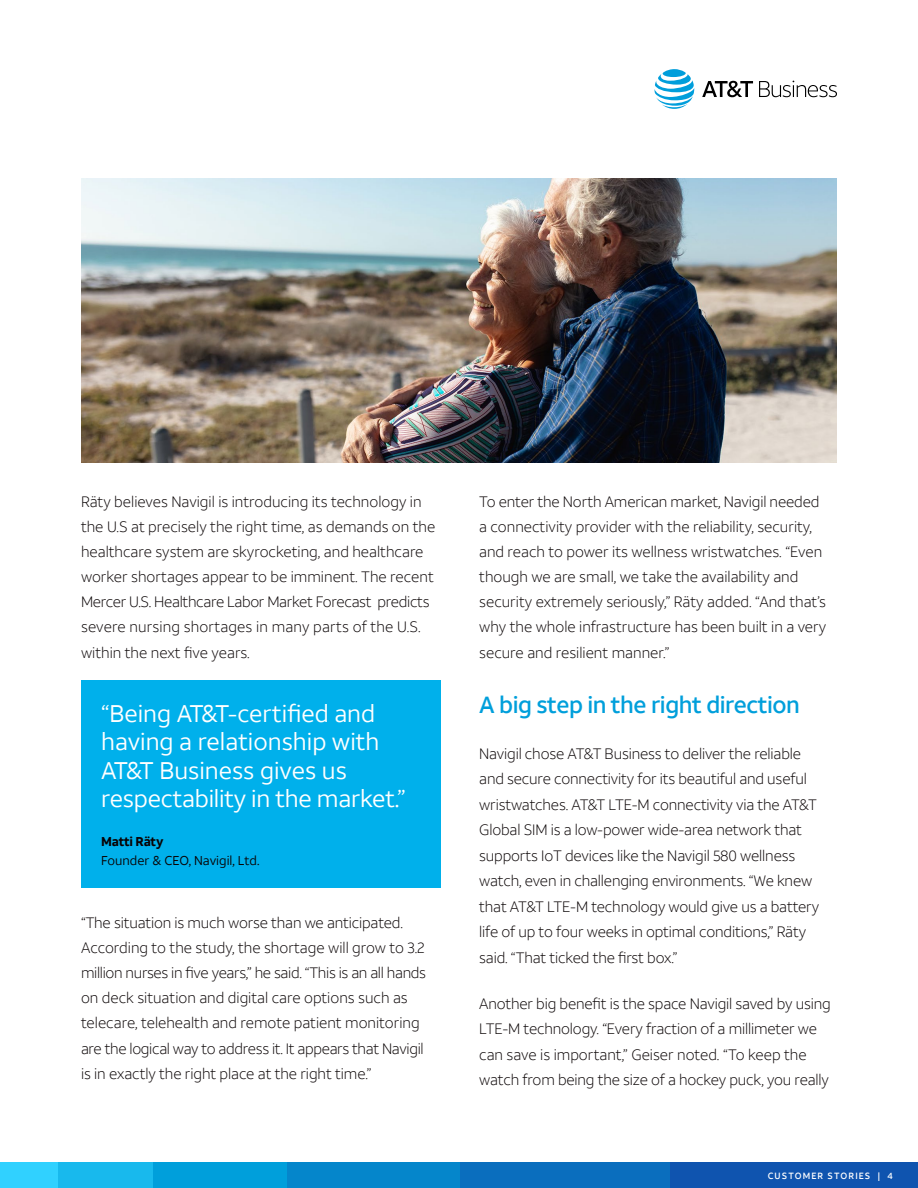
<style>
.page{position:relative;width:918px;height:1188px;background:#fff}
.page>*{position:absolute;margin:0;border:0;box-sizing:border-box;transform-origin:0 0}
.t1{font:24px/28.5px "ATT Aleck Sans";color:#fff}
.t2{font:500 23.25px "ATT Aleck Sans";letter-spacing:-.02em;color:#009fdb}
.t3{font:300 15px/25px "ATT Aleck Sans";letter-spacing:-.01em;color:#090304}
.t4{font:12.75px "ATT Aleck Sans";color:#090304}
.t5{font:700 12.75px "ATT Aleck Sans";letter-spacing:-.02em;color:#090304}
.t6{font:500 9px "ATT Aleck Sans";letter-spacing:.12em;color:#fff}
</style>
<div class="page">
<div style="left:669px;top:1163px;width:249px;height:25px;background:#0f54af"></div>
<div style="left:459px;top:1163px;width:211px;height:25px;background:#0a6ebe"></div>
<div style="left:287px;top:1163px;width:172px;height:25px;background:#0586cb"></div>
<div style="left:153px;top:1163px;width:134px;height:25px;background:#009fdb"></div>
<div style="left:57px;top:1163px;width:96px;height:25px;background:#18b9ed"></div>
<div style="left:0;top:1162px;width:57px;height:26px;background:#30d1ff"></div>
<svg style="left:654px;top:69px;width:40px;height:40px"></svg>
<svg style="left:702px;top:81px;width:51px;height:16px"></svg>
<svg style="left:759px;top:81px;width:78px;height:16px"></svg>
<div style="left:81px;top:681px;width:360px;height:207px;background:#00b0eb"></div>
<img style="left:81px;top:178px;width:756px;height:284px">
<p class="t3" style="left:81px;top:489px;width:356px">Räty believes Navigil is introducing its technology in the U.S at precisely the right time, as demands on the healthcare system are skyrocketing, and healthcare worker shortages appear to be imminent. The recent Mercer U.S. Healthcare Labor Market Forecast predicts severe nursing shortages in many parts of the U.S. within the next five years.</p>
<h1 class="t1" style="left:101px;top:699px;width:306px">“Being AT&amp;T-certified and having a relationship with<br>AT&amp;T Business gives us respectability in the market.”</h1>
<p class="t5" style="left:101px;top:833px;width:64px">Matti Räty</p>
<p class="t4" style="left:101px;top:852px;width:160px">Founder &amp; CEO, Navigil, Ltd.</p>
<p class="t3" style="left:81px;top:910px;width:347px">“The situation is much worse than we anticipated.<br>According to the study, the shortage will grow to 3.2 million nurses in five years,” he said. “This is an all hands on deck situation and digital care options such as telecare, telehealth and remote patient monitoring are the logical way to address it. It appears that Navigil is in exactly the right place at the right time.”</p>
<p class="t3" style="left:479px;top:489px;width:349px">To enter the North American market, Navigil needed a connectivity provider with the reliability, security, and reach to power its wellness wristwatches. “Even though we are small, we take the availability and security extremely seriously,” Räty added. “And that’s why the whole infrastructure has been built in a very secure and resilient manner.”</p>
<h2 class="t2" style="left:479px;top:690px;width:322px">A big step in the right direction</h2>
<p class="t3" style="left:479px;top:741px;width:341px;line-height:25.5px">Navigil chose AT&amp;T Business to deliver the reliable and secure connectivity for its beautiful and useful wristwatches. AT&amp;T LTE-M connectivity via the AT&amp;T Global SIM is a low-power wide-area network that supports IoT devices like the Navigil 580 wellness watch, even in challenging environments. “We knew that AT&amp;T LTE-M technology would give us a battery life of up to four weeks in optimal conditions,” Räty said. “That ticked the first box.”</p>
<p class="t3" style="left:479px;top:990px;width:353px;line-height:25.5px">Another big benefit is the space Navigil saved by using LTE-M technology. “Every fraction of a millimeter we can save is important,” Geiser noted. “To keep the watch from being the size of a hockey puck, you really</p>
<p class="t6" style="left:768px;top:1170px;width:127px">CUSTOMER STORIES | 4</p>
</div>
